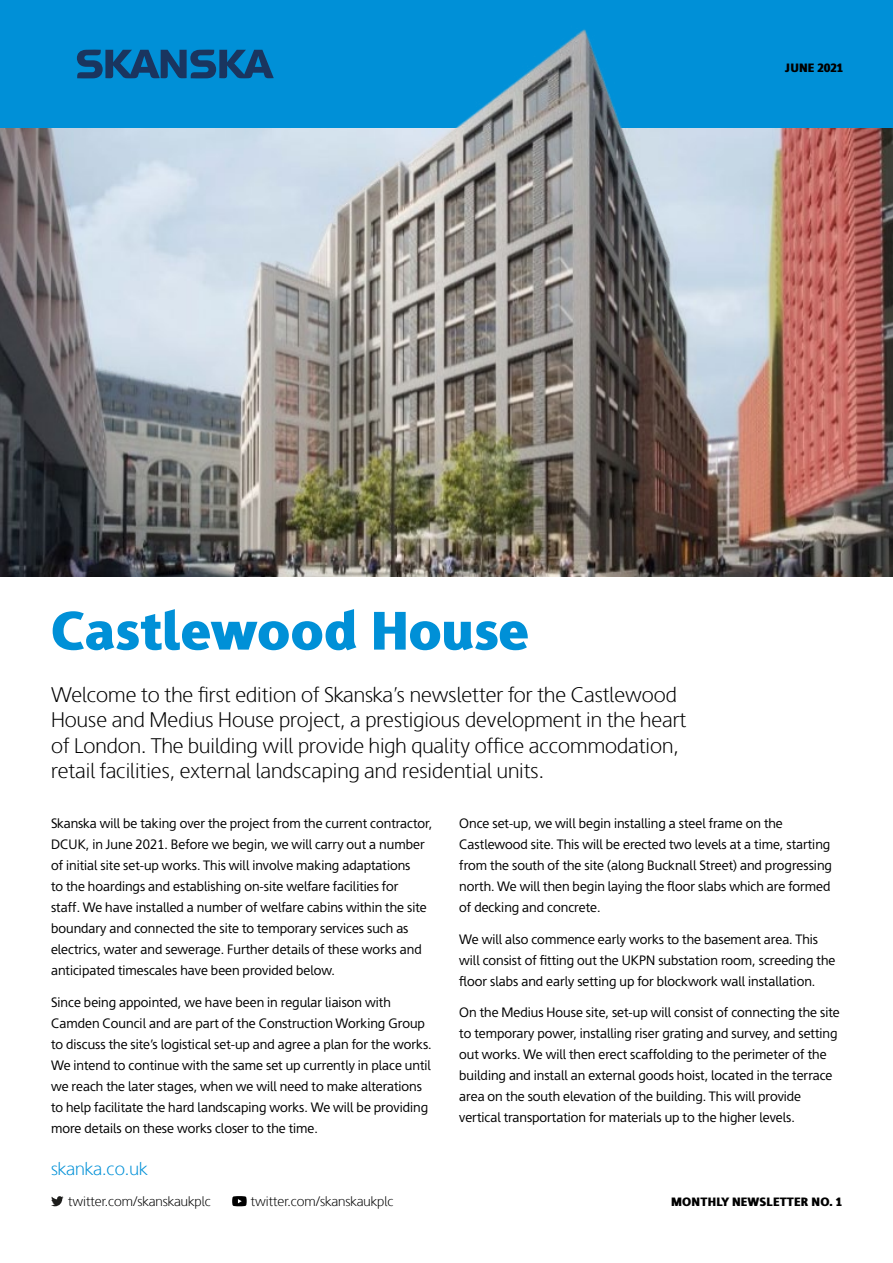
<style>
.page{position:relative;width:893px;height:1263px;background:#fff}
.page>*{position:absolute;margin:0;border:0;box-sizing:border-box;transform-origin:0 0}
.t1{font:900 54px "Skanska Sans";color:#0090d7}
.t2{font:300 21px/25.2px "Skanska Sans";color:#000}
.t3{font:300 18px "Skanska Sans";color:#0090d7}
.t4{font:13.5px/21px "Skanska Sans";color:#000}
.t5{font:300 13.5px "Skanska Sans";color:#000}
.t6{font:900 12px "Skanska Sans";letter-spacing:.015em;color:#000}
</style>
<div class="page">
<img style="left:0;top:128px;width:893px;height:448px">
<div style="left:0;top:0;width:893px;height:128px;background:#0090d7"></div>
<svg style="left:77px;top:50px;width:22px;height:28px"></svg>
<img style="left:99px;top:29px;width:635px;height:547px">
<svg style="left:51px;top:1196px;width:12px;height:10px"></svg>
<svg style="left:232px;top:1196px;width:15px;height:10px"></svg>
<p class="t6" style="left:785px;top:61px;width:59px">JUNE 2021</p>
<h1 class="t1" style="left:51px;top:598px;width:479px">Castlewood House</h1>
<p class="t2" style="left:51px;top:682px;width:637px">Welcome to the first edition of Skanska’s newsletter for the Castlewood House and Medius House project, a prestigious development in the heart of London. The building will provide high quality office accommodation, retail facilities, external landscaping and residential units.</p>
<p class="t4" style="left:51px;top:813px;width:383px">Skanska will be taking over the project from the current contractor, DCUK, in June 2021. Before we begin, we will carry out a number of initial site set-up works. This will involve making adaptations<br>to the hoardings and establishing on-site welfare facilities for<br>staff. We have installed a number of welfare cabins within the site boundary and connected the site to temporary services such as electrics, water and sewerage. Further details of these works and anticipated timescales have been provided below.</p>
<p class="t4" style="left:51px;top:991px;width:382px">Since being appointed, we have been in regular liaison with Camden Council and are part of the Construction Working Group to discuss the site’s logistical set-up and agree a plan for the works.<br>We intend to continue with the same set up currently in place until we reach the later stages, when we will need to make alterations to help facilitate the hard landscaping works. We will be providing more details on these works closer to the time.</p>
<p class="t4" style="left:459px;top:813px;width:374px">Once set-up, we will begin installing a steel frame on the Castlewood site. This will be erected two levels at a time, starting from the south of the site (along Bucknall Street) and progressing north. We will then begin laying the floor slabs which are formed of decking and concrete.</p>
<p class="t4" style="left:459px;top:928px;width:378px">We will also commence early works to the basement area. This will consist of fitting out the UKPN substation room, screeding the floor slabs and early setting up for blockwork wall installation.</p>
<p class="t4" style="left:459px;top:1002px;width:382px">On the Medius House site, set-up will consist of connecting the site to temporary power, installing riser grating and survey, and setting out works. We will then erect scaffolding to the perimeter of the building and install an external goods hoist, located in the terrace area on the south elevation of the building. This will provide vertical transportation for materials up to the higher levels.</p>
<h3 class="t3" style="left:51px;top:1158px;width:98px">skanka.co.uk</h3>
<p class="t5" style="left:68px;top:1194px;width:144px">twitter.com/skanskaukplc</p>
<p class="t5" style="left:251px;top:1194px;width:144px">twitter.com/skanskaukplc</p>
<p class="t6" style="left:671px;top:1195px;width:172px">MONTHLY NEWSLETTER NO. 1</p>
</div>
